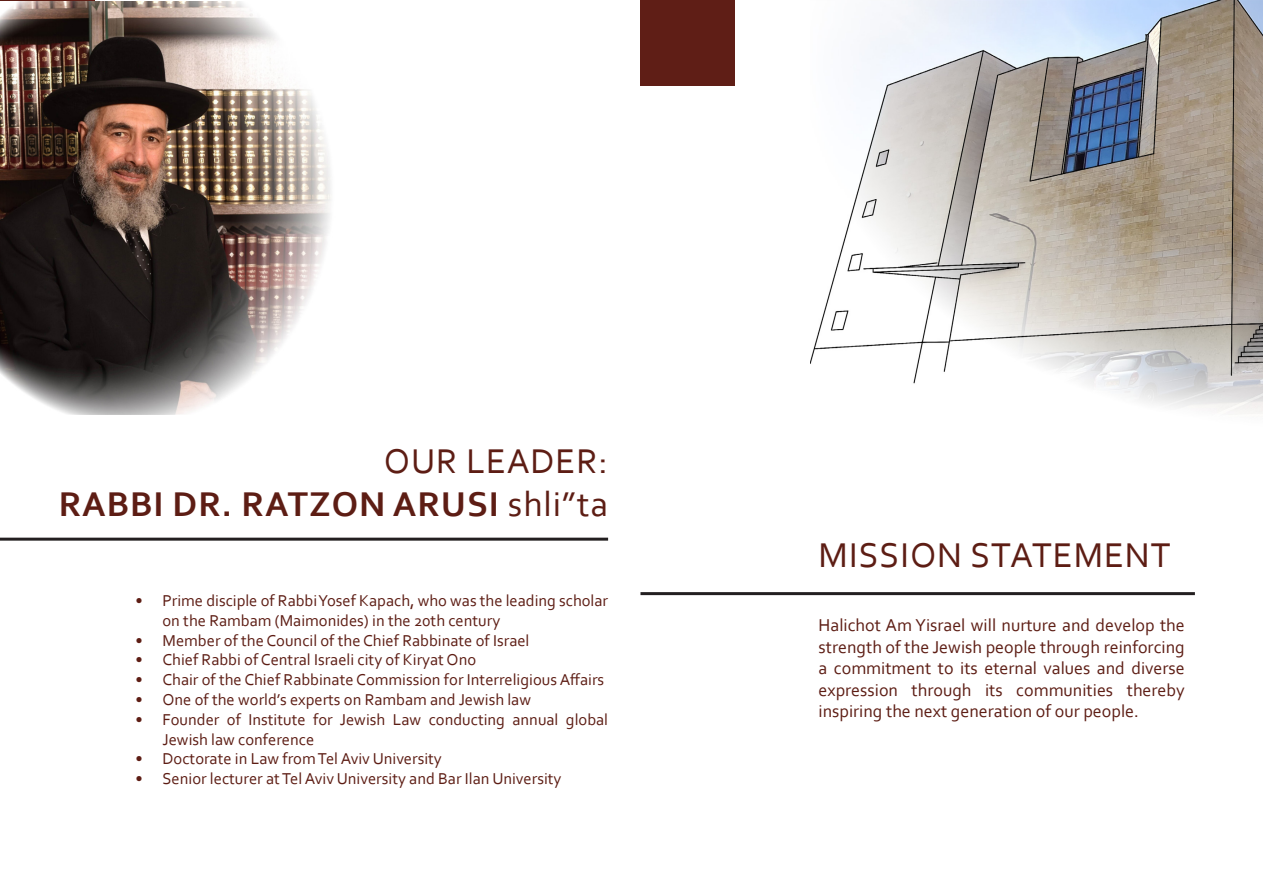
<style>
.page{position:relative;width:1263px;height:893px;background:#fff}
.page>*{position:absolute;margin:0;border:0;box-sizing:border-box;transform-origin:0 0}
.t1{font:700 36px/43.2px "Corbel";letter-spacing:.025em;color:#5d1d14;text-align:right}
.t2{font:36px "Corbel";letter-spacing:.025em;color:#5d1d14}
.t3{font:18px/21.6px "Corbel";color:#5d1d14;text-align:justify}
.t4{font:16.5px/19.8px "Corbel";color:#5d1d14}
.s1{font-weight:400}
</style>
<div class="page">
<svg style="left:0;top:0;width:95px;height:2px"></svg>
<div style="left:641px;top:0;width:94px;height:85px;background:#5f1e16"></div>
<img style="left:810px;top:0;width:453px;height:414px">
<hr style="left:640px;top:592px;width:555px;height:3px;background:#231f20">
<img style="left:0;top:2px;width:331px;height:413px">
<hr style="left:0;top:538px;width:608px;height:3px;background:#231f20">
<p class="t1" style="left:59px;top:439px;width:551px"><span class="s1">OUR LEADER:<br></span>RABBI DR. RATZON ARUSI <span class="s1">shli”ta</span></p>
<p class="t4" style="left:162px;top:590px;width:447px;text-indent:-27px">• Prime disciple of Rabbi Yosef Kapach, who was the leading scholar on the Rambam (Maimonides) in the 20th century</p>
<p class="t4" style="left:135px;top:630px;width:395px">• Member of the Council of the Chief Rabbinate of Israel</p>
<p class="t4" style="left:135px;top:649px;width:342px">• Chief Rabbi of Central Israeli city of Kiryat Ono</p>
<p class="t4" style="left:135px;top:669px;width:470px">• Chair of the Chief Rabbinate Commission for Interreligious Affairs</p>
<p class="t4" style="left:135px;top:689px;width:397px">• One of the world’s experts on Rambam and Jewish law</p>
<p class="t4" style="left:162px;top:709px;width:447px;text-indent:-27px">• Founder of Institute for Jewish Law conducting annual global<br>Jewish law conference</p>
<p class="t4" style="left:135px;top:748px;width:308px">• Doctorate in Law from Tel Aviv University</p>
<p class="t4" style="left:135px;top:768px;width:427px">• Senior lecturer at Tel Aviv University and Bar Ilan University</p>
<p class="t2" style="left:818px;top:533px;width:354px">MISSION STATEMENT</p>
<p class="t3" style="left:818px;top:614px;width:368px">Halichot Am Yisrael will nurture and develop the strength of the Jewish people through reinforcing a commitment to its eternal values and diverse expression through its communities thereby inspiring the next generation of our people.</p>
</div>
